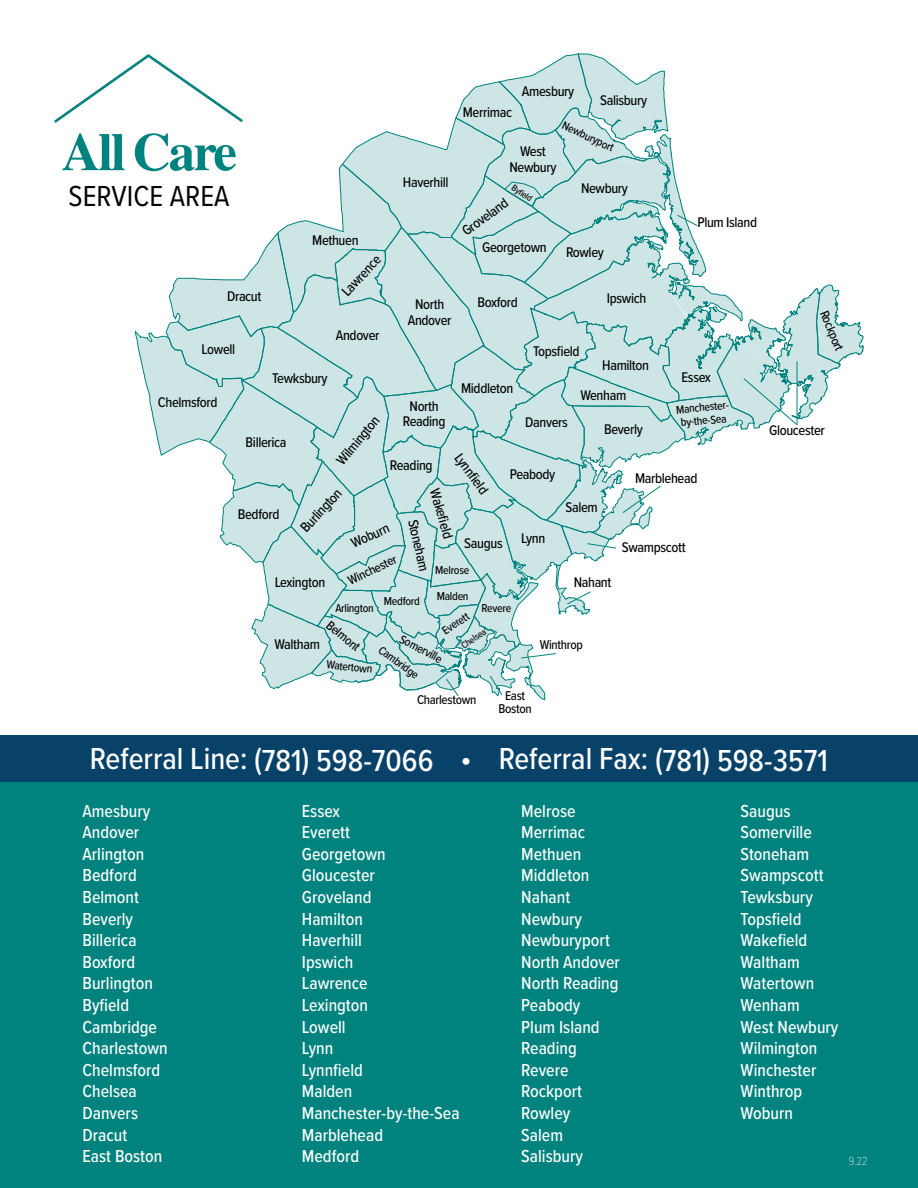
<style>
.page{position:relative;width:918px;height:1188px;background:#fff}
.page>*{position:absolute;margin:0;border:0;box-sizing:border-box;transform-origin:0 0}
.t1{font:500 31.5px "Proxima Nova Cond";color:#fff}
.t2{font:30px "Proxima Nova Cond";color:#040503}
.t3{font:500 18px/21.6px "Proxima Nova Cond";color:#fff}
.t4{font:500 14.55px/15.9px "Proxima Nova Cond";letter-spacing:-.025em;color:#050605;text-align:center}
.t5{font:500 13.2px/13.2px "Proxima Nova Cond";letter-spacing:-.025em;color:#050605;text-align:center}
.t6{font:500 12.45px "Proxima Nova Cond";color:#050605}
.t7{font:500 12px/13.4px "Proxima Nova Cond";color:#050605;text-align:center}
.t8{font:100 12px "Proxima Nova Cond";color:#fff}
.t9{font:500 11.85px "Proxima Nova Cond";letter-spacing:-.025em;color:#050605}
.t10{font:500 9.75px "Proxima Nova Cond";color:#050605}
.t11{font:500 9.3px "Proxima Nova Cond";color:#050605}
</style>
<div class="page">
<div style="left:0;top:782px;width:918px;height:406px;background:#00837e"></div>
<svg style="left:54px;top:54px;width:810px;height:646px"></svg>
<div style="left:0;top:735px;width:918px;height:47px;background:#094269"></div>
<h2 class="t2" style="left:69px;top:174px;width:162px">SERVICE AREA</h2>
<p class="t4" style="left:227px;top:288px;width:36px">Dracut</p>
<p class="t4" style="left:312px;top:232px;width:48px">Methuen</p>
<p class="t4" style="left:338px;top:288px;width:52px;rotate:-47deg">Lawrence</p>
<p class="t4" style="left:336px;top:327px;width:45px">Andover</p>
<p class="t4" style="left:403px;top:173px;width:47px">Haverhill</p>
<p class="t4" style="left:522px;top:82px;width:54px">Amesbury</p>
<p class="t4" style="left:600px;top:92px;width:49px">Salisbury</p>
<p class="t9" style="left:567px;top:117px;width:57px;rotate:25deg">Newburyport</p>
<p class="t4" style="left:463px;top:104px;width:51px">Merrimac</p>
<p class="t4" style="left:509px;top:143px;width:49px">West<br>Newbury</p>
<p class="t4" style="left:581px;top:180px;width:49px">Newbury</p>
<p class="t11" style="left:517px;top:181px;width:24px;rotate:35deg">Byfi eld</p>
<p class="t4" style="left:459px;top:225px;width:55px;rotate:-36deg">Groveland</p>
<p class="t4" style="left:482px;top:239px;width:66px">Georgetown</p>
<p class="t4" style="left:566px;top:244px;width:39px">Rowley</p>
<p class="t4" style="left:415px;top:296px;width:31px">North</p>
<p class="t4" style="left:477px;top:294px;width:42px">Boxford</p>
<p class="t4" style="left:408px;top:311px;width:45px">Andover</p>
<p class="t4" style="left:607px;top:289px;width:41px">Ipswich</p>
<p class="t4" style="left:697px;top:214px;width:61px">Plum Island</p>
<p class="t4" style="left:202px;top:340px;width:35px">Lowell</p>
<p class="t4" style="left:533px;top:343px;width:48px">Topsfield</p>
<p class="t4" style="left:580px;top:350px;width:70px;line-height:29.4px;text-align:left;text-indent:22px">Hamilton<br>Wenham</p>
<p class="t4" style="left:604px;top:420px;width:40px">Beverly</p>
<p class="t4" style="left:682px;top:369px;width:31px">Essex</p>
<p class="t4" style="left:272px;top:370px;width:57px">Tewksbury</p>
<p class="t4" style="left:461px;top:380px;width:54px">Middleton</p>
<p class="t4" style="left:158px;top:393px;width:61px">Chelmsford</p>
<p class="t4" style="left:403px;top:397px;width:44px">North<br>Reading</p>
<p class="t7" style="left:675px;top:402px;width:57px;rotate:-5deg">Manchester&shy;by-the-Sea</p>
<p class="t4" style="left:333px;top:457px;width:60px;rotate:-50deg">Wilmington</p>
<p class="t4" style="left:525px;top:414px;width:44px">Danvers</p>
<p class="t4" style="left:246px;top:434px;width:42px">Billerica</p>
<p class="t4" style="left:464px;top:450px;width:48px;rotate:53deg">Lynnfi eld</p>
<p class="t4" style="left:390px;top:457px;width:44px">Reading</p>
<p class="t4" style="left:510px;top:466px;width:47px">Peabody</p>
<p class="t4" style="left:635px;top:469px;width:64px">Marblehead</p>
<p class="t4" style="left:443px;top:486px;width:53px;rotate:74deg">Wakefi eld</p>
<p class="t4" style="left:297px;top:525px;width:55px;rotate:-48deg">Burlington</p>
<p class="t4" style="left:565px;top:499px;width:34px">Salem</p>
<p class="t4" style="left:238px;top:506px;width:43px">Bedford</p>
<p class="t4" style="left:421px;top:518px;width:54px;rotate:77deg">Stoneham</p>
<p class="t4" style="left:348px;top:536px;width:42px;rotate:-25deg">Woburn</p>
<p class="t5" style="left:346px;top:575px;width:54px;rotate:-26deg">Winchester</p>
<p class="t4" style="left:464px;top:535px;width:40px">Saugus</p>
<p class="t4" style="left:521px;top:529px;width:26px">Lynn</p>
<p class="t4" style="left:622px;top:538px;width:65px">Swampscott</p>
<p class="t9" style="left:435px;top:561px;width:36px">Melrose</p>
<p class="t4" style="left:275px;top:574px;width:52px">Lexington</p>
<p class="t4" style="left:574px;top:574px;width:39px">Nahant</p>
<p class="t9" style="left:437px;top:588px;width:33px">Malden</p>
<p class="t9" style="left:384px;top:593px;width:38px">Medford</p>
<p class="t9" style="left:385px;top:641px;width:48px;rotate:36deg">Cambridge</p>
<p class="t9" style="left:335px;top:600px;width:40px">Arlington</p>
<p class="t9" style="left:482px;top:600px;width:31px">Revere</p>
<p class="t10" style="left:458px;top:640px;width:29px;rotate:-32deg">Chelsea</p>
<p class="t5" style="left:540px;top:637px;width:45px">Winthrop</p>
<p class="t5" style="left:499px;top:688px;width:35px">East<br>Boston</p>
<p class="t9" style="left:438px;top:624px;width:32px;rotate:-34deg">Everett</p>
<p class="t5" style="left:332px;top:618px;width:41px;rotate:39deg">Belmont</p>
<p class="t9" style="left:327px;top:656px;width:48px;rotate:6deg">Watertown</p>
<p class="t6" style="left:405px;top:630px;width:48px;rotate:28deg">Somerville</p>
<p class="t4" style="left:274px;top:636px;width:47px">Waltham</p>
<p class="t5" style="left:417px;top:693px;width:61px">Charlestown</p>
<p class="t5" style="left:831px;top:308px;width:44px;rotate:68deg">Rockport</p>
<p class="t4" style="left:769px;top:422px;width:57px">Gloucester</p>
<h1 class="t1" style="left:90px;top:735px;width:740px">Referral Line: (781) 598-7066 • Referral Fax: (781) 598-3571</h1>
<p class="t3" style="left:82px;top:799px;width:87px">Amesbury<br>Andover<br>Arlington<br>Bedford<br>Belmont<br>Beverly<br>Billerica<br>Boxford<br>Burlington<br>Byfield<br>Cambridge<br>Charlestown<br>Chelmsford<br>Chelsea<br>Danvers<br>Dracut<br>East Boston</p>
<p class="t3" style="left:302px;top:799px;width:159px">Essex<br>Everett<br>Georgetown<br>Gloucester<br>Groveland<br>Hamilton<br>Haverhill<br>Ipswich<br>Lawrence<br>Lexington<br>Lowell<br>Lynn<br>Lynnfield<br>Malden<br>Manchester-by-the-Sea<br>Marblehead<br>Medford</p>
<p class="t3" style="left:521px;top:799px;width:100px">Melrose<br>Merrimac<br>Methuen<br>Middleton<br>Nahant<br>Newbury<br>Newburyport<br>North Andover<br>North Reading<br>Peabody<br>Plum Island<br>Reading<br>Revere<br>Rockport<br>Rowley<br>Salem<br>Salisbury</p>
<p class="t3" style="left:741px;top:799px;width:99px">Saugus<br>Somerville<br>Stoneham<br>Swampscott<br>Tewksbury<br>Topsfield<br>Wakefield<br>Waltham<br>Watertown<br>Wenham<br>West Newbury<br>Wilmington<br>Winchester<br>Winthrop<br>Woburn</p>
<p class="t8" style="left:849px;top:1152px;width:20px">9.22</p>
</div>
